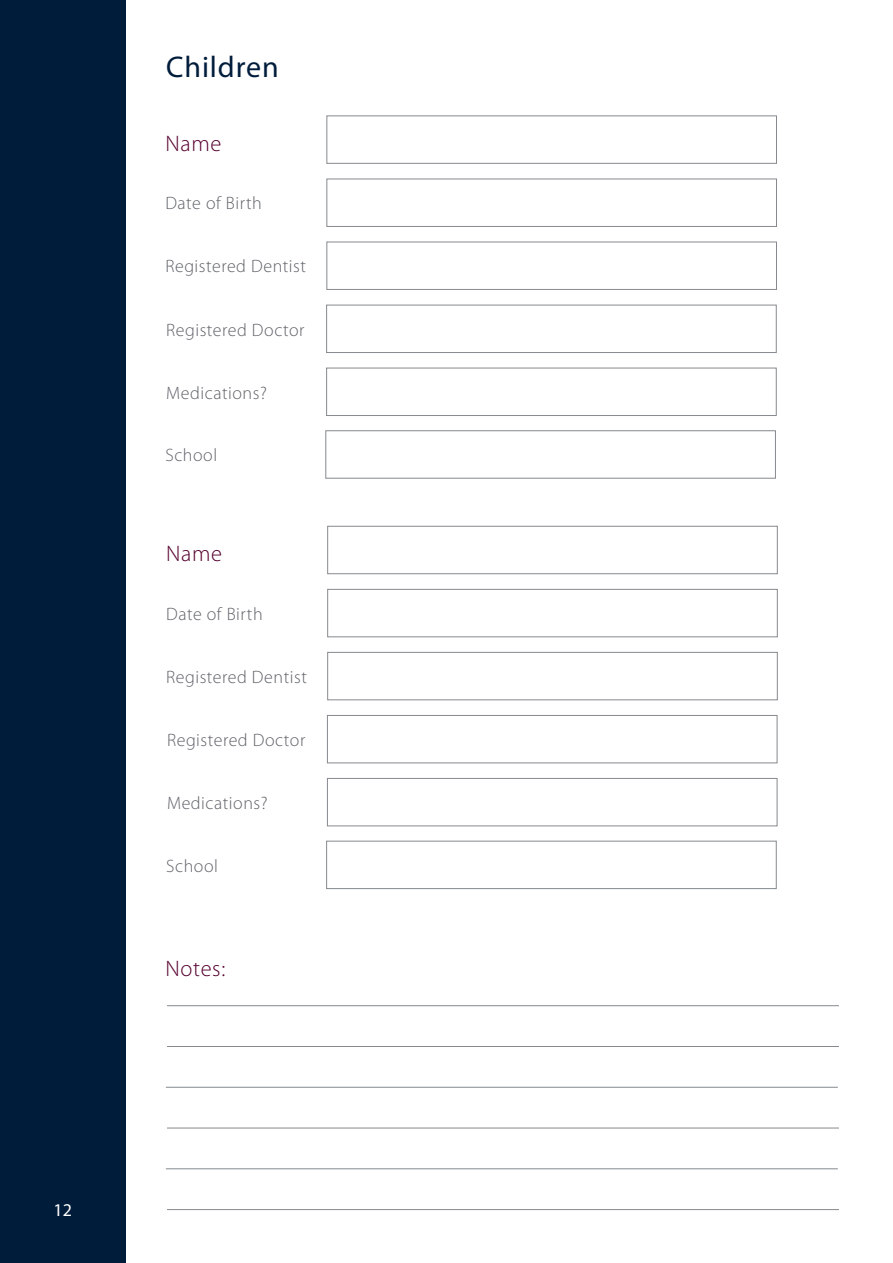
<style>
.page{position:relative;width:893px;height:1263px;background:#fff}
.page>*{position:absolute;margin:0;border:0;box-sizing:border-box;transform-origin:0 0}
.t1{font:30px "Myriad Pro";letter-spacing:.03em;color:#001c3b}
.t2{font:300 22.5px "Myriad Pro";letter-spacing:.03em;color:#56002e}
.t3{font:300 18px "Myriad Pro";letter-spacing:.03em;color:#5f6369}
.t4{font:18px "Myriad Pro";color:#fff}
</style>
<div class="page">
<div style="left:0;top:0;width:125px;height:1263px;background:#001c3b"></div>
<div style="left:326px;top:179px;width:451px;height:48px;border:1px solid #868a8e"></div>
<div style="left:326px;top:115px;width:451px;height:49px;border:1px solid #868a8e"></div>
<div style="left:326px;top:242px;width:451px;height:48px;border:1px solid #868a8e"></div>
<div style="left:326px;top:305px;width:451px;height:48px;border:1px solid #868a8e"></div>
<div style="left:326px;top:368px;width:451px;height:48px;border:1px solid #868a8e"></div>
<div style="left:325px;top:430px;width:451px;height:49px;border:1px solid #868a8e"></div>
<div style="left:327px;top:589px;width:451px;height:48px;border:1px solid #868a8e"></div>
<div style="left:327px;top:526px;width:451px;height:48px;border:1px solid #868a8e"></div>
<div style="left:327px;top:652px;width:451px;height:48px;border:1px solid #868a8e"></div>
<div style="left:327px;top:715px;width:450px;height:48px;border:1px solid #868a8e"></div>
<div style="left:327px;top:778px;width:450px;height:48px;border:1px solid #868a8e"></div>
<div style="left:326px;top:841px;width:451px;height:48px;border:1px solid #868a8e"></div>
<hr style="left:167px;top:1005px;width:672px;height:1px;background:#868a8e">
<hr style="left:167px;top:1046px;width:672px;height:1px;background:#868a8e">
<hr style="left:166px;top:1087px;width:672px;height:1px;background:#868a8e">
<hr style="left:167px;top:1128px;width:672px;height:1px;background:#868a8e">
<hr style="left:166px;top:1168px;width:672px;height:1px;background:#868a8e">
<hr style="left:167px;top:1209px;width:672px;height:1px;background:#868a8e">
<p class="t4" style="left:53px;top:1198px;width:20px">12</p>
<p class="t1" style="left:166px;top:48px;width:114px">Children</p>
<p class="t2" style="left:165px;top:131px;width:57px">Name</p>
<p class="t3" style="left:165px;top:194px;width:98px">Date of Birth</p>
<p class="t3" style="left:165px;top:257px;width:142px">Registered Dentist</p>
<p class="t3" style="left:166px;top:320px;width:140px">Registered Doctor</p>
<p class="t3" style="left:166px;top:383px;width:102px">Medications?</p>
<p class="t3" style="left:165px;top:445px;width:53px">School</p>
<p class="t2" style="left:166px;top:541px;width:57px">Name</p>
<p class="t3" style="left:166px;top:604px;width:98px">Date of Birth</p>
<p class="t3" style="left:166px;top:667px;width:142px">Registered Dentist</p>
<p class="t3" style="left:167px;top:730px;width:140px">Registered Doctor</p>
<p class="t3" style="left:167px;top:793px;width:102px">Medications?</p>
<p class="t3" style="left:166px;top:856px;width:53px">School</p>
<p class="t2" style="left:165px;top:956px;width:61px">Notes:</p>
</div>
